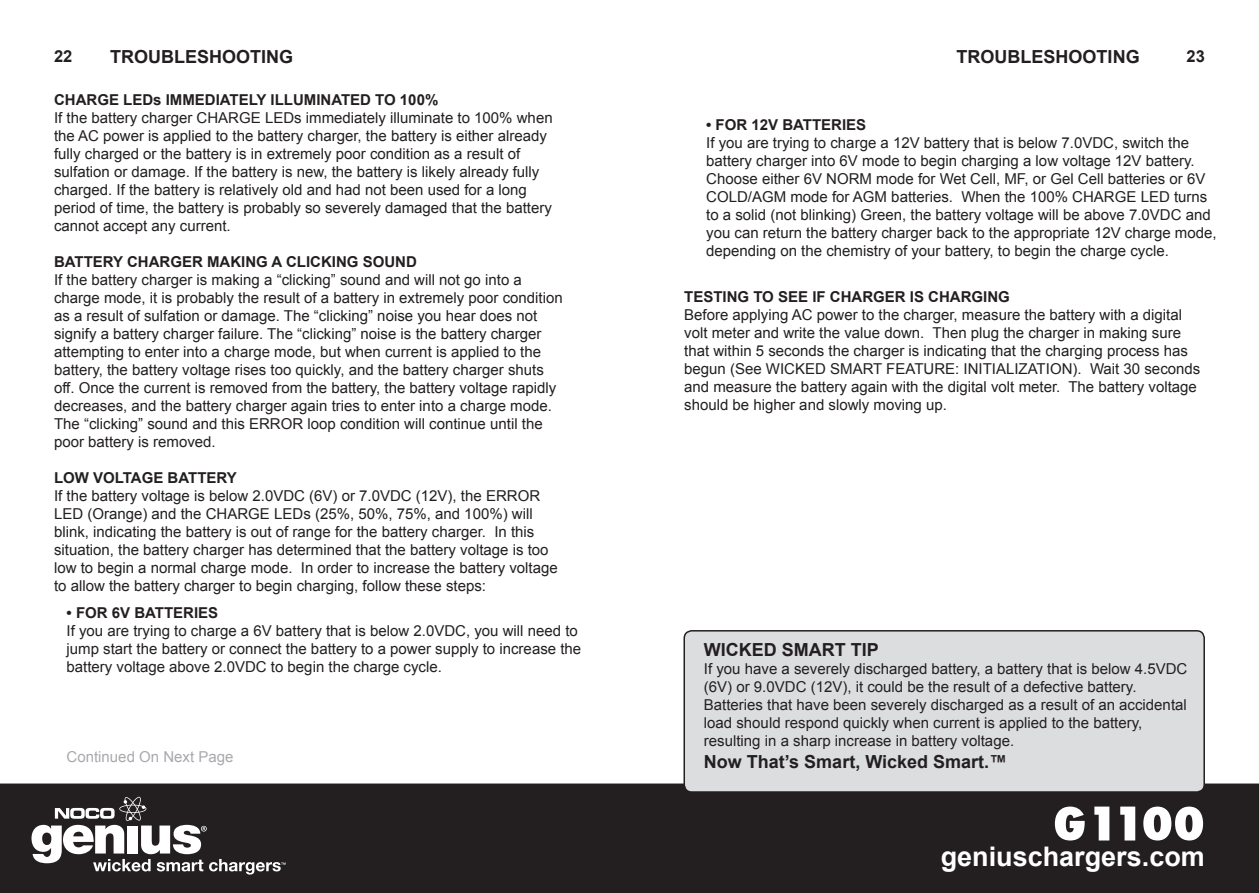
<style>
.page{position:relative;width:1259px;height:893px;background:#fff}
.page>*{position:absolute;margin:0;border:0;box-sizing:border-box;transform-origin:0 0}
.t1{font:700 27px "Arial";color:#fff}
.t2{font:700 18px "Arial";color:#231f20}
.t3{font:700 16.5px "Arial";color:#231f20}
.t4{font:15px/18px "Arial";color:#231f20}
.t5{font:700 15px "Arial";color:#231f20}
.t6{font:15px "Arial";color:#a8a9ad}
</style>
<div class="page">
<div style="left:0;top:783px;width:1259px;height:110px;background:#231f20"></div>
<svg style="left:1055px;top:807px;width:148px;height:33px"></svg>
<svg style="left:32px;top:797px;width:254px;height:78px"></svg>
<div style="left:684px;top:631px;width:520px;height:161px;background:#dcdddf;border-radius:8px"></div>
<div style="left:683px;top:630px;width:522px;height:163px;border:2px solid #231f20;border-radius:8px"></div>
<p class="t2" style="left:110px;top:44px;width:185px">TROUBLESHOOTING</p>
<p class="t2" style="left:956px;top:44px;width:185px">TROUBLESHOOTING</p>
<p class="t3" style="left:54px;top:45px;width:20px">22</p>
<p class="t3" style="left:1186px;top:45px;width:20px">23</p>
<p class="t5" style="left:54px;top:90px;width:386px">CHARGE LEDs IMMEDIATELY ILLUMINATED TO 100%</p>
<p class="t4" style="left:54px;top:109px;width:500px">If the battery charger CHARGE LEDs immediately illuminate to 100% when the AC power is applied to the battery charger, the battery is either already fully charged or the battery is in extremely poor condition as a result of sulfation or damage. If the battery is new, the battery is likely already fully charged. If the battery is relatively old and had not been used for a long period of time, the battery is probably so severely damaged that the battery cannot accept any current.</p>
<p class="t5" style="left:54px;top:252px;width:364px">BATTERY CHARGER MAKING A CLICKING SOUND</p>
<p class="t4" style="left:54px;top:271px;width:510px">If the battery charger is making a “clicking” sound and will not go into a charge mode, it is probably the result of a battery in extremely poor condition as a result of sulfation or damage. The “clicking” noise you hear does not signify a battery charger failure. The “clicking” noise is the battery charger attempting to enter into a charge mode, but when current is applied to the battery, the battery voltage rises too quickly, and the battery charger shuts off. Once the current is removed from the battery, the battery voltage rapidly decreases, and the battery charger again tries to enter into a charge mode.<br>The “clicking” sound and this ERROR loop condition will continue until the poor battery is removed.</p>
<p class="t5" style="left:54px;top:468px;width:184px">LOW VOLTAGE BATTERY</p>
<p class="t4" style="left:54px;top:487px;width:505px">If the battery voltage is below 2.0VDC (6V) or 7.0VDC (12V), the ERROR LED (Orange) and the CHARGE LEDs (25%, 50%, 75%, and 100%) will blink, indicating the battery is out of range for the battery charger. In this situation, the battery charger has determined that the battery voltage is too low to begin a normal charge mode. In order to increase the battery voltage to allow the battery charger to begin charging, follow these steps:</p>
<p class="t5" style="left:67px;top:603px;width:153px">• FOR 6V BATTERIES</p>
<p class="t4" style="left:67px;top:622px;width:516px">If you are trying to charge a 6V battery that is below 2.0VDC, you will need to jump start the battery or connect the battery to a power supply to increase the battery voltage above 2.0VDC to begin the charge cycle.</p>
<p class="t6" style="left:67px;top:747px;width:168px">Continued On Next Page</p>
<p class="t5" style="left:706px;top:115px;width:162px">• FOR 12V BATTERIES</p>
<p class="t4" style="left:706px;top:134px;width:512px">If you are trying to charge a 12V battery that is below 7.0VDC, switch the battery charger into 6V mode to begin charging a low voltage 12V battery.<br>Choose either 6V NORM mode for Wet Cell, MF, or Gel Cell batteries or 6V COLD/AGM mode for AGM batteries. When the 100% CHARGE LED turns to a solid (not blinking) Green, the battery voltage will be above 7.0VDC and you can return the battery charger back to the appropriate 12V charge mode, depending on the chemistry of your battery, to begin the charge cycle.</p>
<p class="t5" style="left:684px;top:286px;width:327px">TESTING TO SEE IF CHARGER IS CHARGING</p>
<p class="t4" style="left:684px;top:305px;width:517px">Before applying AC power to the charger, measure the battery with a digital volt meter and write the value down. Then plug the charger in making sure that within 5 seconds the charger is indicating that the charging process has begun (See WICKED SMART FEATURE: INITIALIZATION). Wait 30 seconds and measure the battery again with the digital volt meter. The battery voltage should be higher and slowly moving up.</p>
<p class="t2" style="left:704px;top:638px;width:176px">WICKED SMART TIP</p>
<p class="t4" style="left:704px;top:660px;width:485px">If you have a severely discharged battery, a battery that is below 4.5VDC (6V) or 9.0VDC (12V), it could be the result of a defective battery.<br>Batteries that have been severely discharged as a result of an accidental load should respond quickly when current is applied to the battery, resulting in a sharp increase in battery voltage.</p>
<p class="t2" style="left:704px;top:750px;width:305px">Now That’s Smart, Wicked Smart.™</p>
<h1 class="t1" style="left:940px;top:838px;width:266px">geniuschargers.com</h1>
</div>
